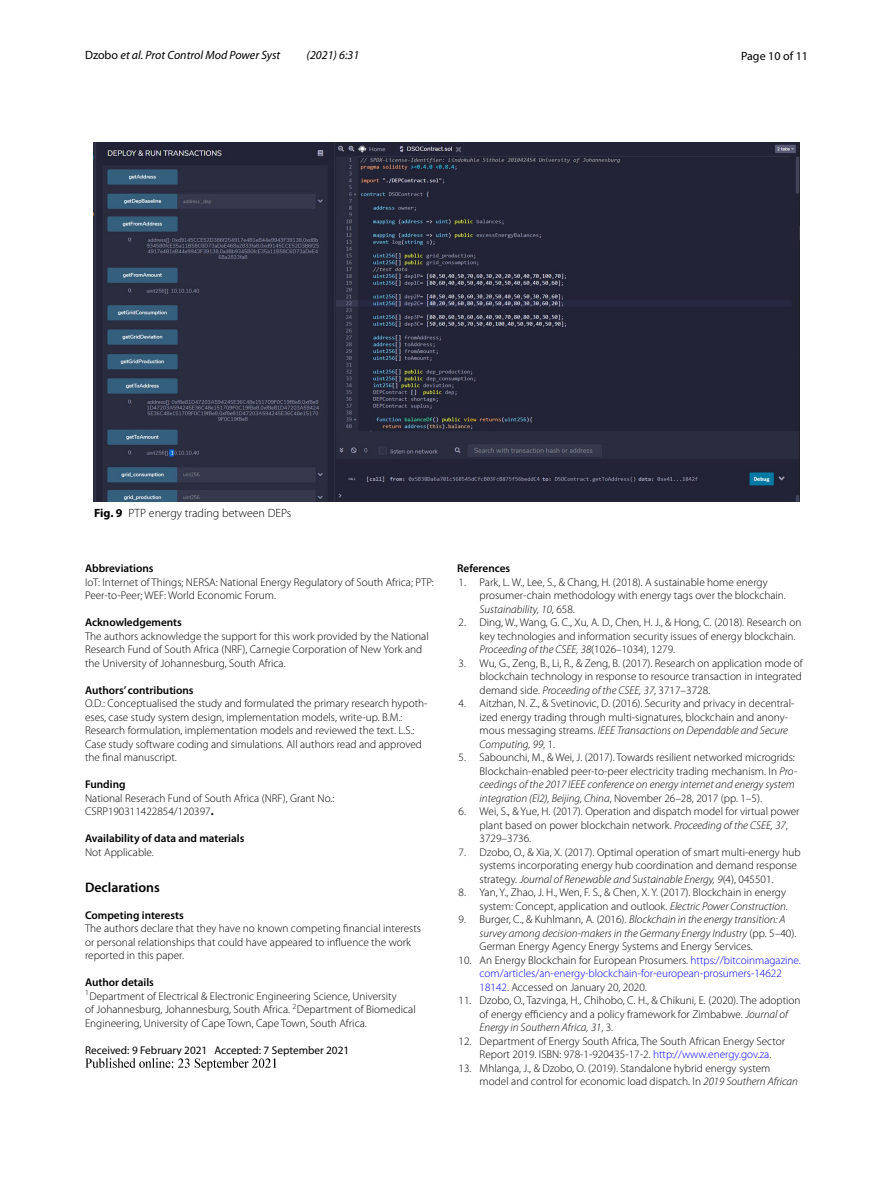
<style>
.page{position:relative;width:893px;height:1187px;background:#fff}
.page>*{position:absolute;margin:0;border:0;box-sizing:border-box;transform-origin:0 0}
.t1{font:600 13.8px "Myriad Pro";color:#000}
.t2{font:italic 12px "Myriad Pro";color:#000}
.t3{font:300 12px "Myriad Pro";color:#000}
.t4{font:12px "Myriad Pro";color:#000}
.t5{font:300 11.25px/13.5px "Myriad Pro";color:#000}
.t6{font:300 11.25px/13.5px "Myriad Pro";color:#00f}
.t7{font:600 11.25px "Myriad Pro";color:#000}
.t8{font:11.25px "Myriad Pro";color:#000}
.s1{font-style:normal}
.s2{font-weight:700}
.s3{font-weight:600}
.s4{font-style:italic}
.s5{color:#000}
.s6{color:#00f}
</style>
<div class="page">
<img style="left:85px;top:1058px;width:192px;height:13px">
<img style="left:94px;top:142px;width:706px;height:359px">
<p class="t2" style="left:85px;top:48px;width:197px"><span class="s1">Dzobo</span> et al. Prot Control Mod Power Syst</p>
<p class="t2" style="left:307px;top:48px;width:54px">(2021) 6:31</p>
<p class="t4" style="left:741px;top:48px;width:68px">Page 10 of 11</p>
<p class="t3" style="left:94px;top:506px;width:199px"><span class="s2">Fig. 9</span> PTP energy trading between DEPs</p>
<p class="t7" style="left:85px;top:561px;width:70px">Abbreviations</p>
<p class="t5" style="left:85px;top:575px;width:350px">IoT: Internet of Things; NERSA: National Energy Regulatory of South Africa; PTP:<br>Peer-to-Peer; WEF: World Economic Forum.</p>
<p class="t7" style="left:85px;top:615px;width:98px">Acknowledgements</p>
<p class="t5" style="left:85px;top:629px;width:345px">The authors acknowledge the support for this work provided by the National<br>Research Fund of South Africa (NRF), Carnegie Corporation of New York and the University of Johannesburg, South Africa.</p>
<p class="t7" style="left:85px;top:682px;width:110px">Authors’ contributions</p>
<p class="t5" style="left:85px;top:696px;width:344px">O.D.: Conceptualised the study and formulated the primary research hypoth&shy;eses, case study system design, implementation models, write-up. B.M.:<br>Research formulation, implementation models and reviewed the text. L.S.:<br>Case study software coding and simulations. All authors read and approved the final manuscript.</p>
<p class="t7" style="left:85px;top:777px;width:42px">Funding</p>
<p class="t5" style="left:85px;top:791px;width:251px">National Reserach Fund of South Africa (NRF), Grant No.:<br>CSRP190311422854/120397<span class="s2">.</span></p>
<p class="t7" style="left:85px;top:831px;width:161px">Availability of data and materials</p>
<p class="t5" style="left:85px;top:845px;width:70px">Not Applicable.</p>
<p class="t1" style="left:85px;top:878px;width:76px">Declarations</p>
<p class="t7" style="left:85px;top:907px;width:100px">Competing interests</p>
<p class="t5" style="left:85px;top:921px;width:337px">The authors declare that they have no known competing financial interests or personal relationships that could have appeared to influence the work reported in this paper.</p>
<p class="t5" style="left:85px;top:975px;width:332px"><span class="s3">Author details<br></span><sup>1</sup>Department of Electrical &amp; Electronic Engineering Science, University<br>of Johannesburg, Johannesburg, South Africa. <sup>2</sup>Department of Biomedical Engineering, University of Cape Town, Cape Town, South Africa.</p>
<p class="t8" style="left:85px;top:1043px;width:266px">Received: 9 February 2021 Accepted: 7 September 2021</p>
<p class="t7" style="left:457px;top:561px;width:55px">References</p>
<p class="t5" style="left:480px;top:575px;width:308px;text-indent:-21px">1. Park, L. W., Lee, S., &amp; Chang, H. (2018). A sustainable home energy prosumer-chain methodology with energy tags over the blockchain.<br><span class="s4">Sustainability, 10</span>, 658.</p>
<p class="t5" style="left:480px;top:615px;width:323px;text-indent:-21px">2. Ding, W., Wang, G. C., Xu, A. D., Chen, H. J., &amp; Hong, C. (2018). Research on key technologies and information security issues of energy blockchain.<br><span class="s4">Proceeding of the CSEE, 38</span>(1026–1034), 1279.</p>
<p class="t5" style="left:480px;top:656px;width:325px;text-align:justify;text-indent:-21px">3. Wu, G., Zeng, B., Li, R., &amp; Zeng, B. (2017). Research on application mode of blockchain technology in response to resource transaction in integrated demand side. <span class="s4">Proceeding of the CSEE, 37</span>, 3717–3728.</p>
<p class="t5" style="left:480px;top:696px;width:316px;text-indent:-21px">4. Aitzhan, N. Z., &amp; Svetinovic, D. (2016). Security and privacy in decentral&shy;ized energy trading through multi-signatures, blockchain and anony&shy;mous messaging streams. <span class="s4">IEEE Transactions on Dependable and Secure Computing, 99</span>, 1.</p>
<p class="t5" style="left:480px;top:750px;width:319px;text-indent:-21px">5. Sabounchi, M., &amp; Wei, J. (2017). Towards resilient networked microgrids:<br>Blockchain-enabled peer-to-peer electricity trading mechanism. In <span class="s4">Pro&shy;ceedings of the 2017 IEEE conference on energy internet and energy system integration (EI2), Beijing, China</span>, November 26–28, 2017 (pp. 1–5).</p>
<p class="t5" style="left:480px;top:804px;width:321px;text-indent:-21px">6. Wei, S., &amp; Yue, H. (2017). Operation and dispatch model for virtual power plant based on power blockchain network. <span class="s4">Proceeding of the CSEE, 37</span>,<br>3729–3736.</p>
<p class="t5" style="left:480px;top:845px;width:322px;text-indent:-21px">7. Dzobo, O., &amp; Xia, X. (2017). Optimal operation of smart multi-energy hub systems incorporating energy hub coordination and demand response strategy. <span class="s4">Journal of Renewable and Sustainable Energy, 9</span>(4), 045501.</p>
<p class="t5" style="left:459px;top:885px;width:331px;text-align:right">8. Yan, Y., Zhao, J. H., Wen, F. S., &amp; Chen, X. Y. (2017). Blockchain in energy system: Concept, application and outlook. <span class="s4">Electric Power Construction</span>.</p>
<p class="t5" style="left:480px;top:912px;width:318px;text-indent:-21px">9. Burger, C., &amp; Kuhlmann, A. (2016). <span class="s4">Blockchain in the energy transition: A survey among decision-makers in the Germany Energy Industry</span> (pp. 5–40).<br>German Energy Agency Energy Systems and Energy Services.</p>
<p class="t6" style="left:480px;top:953px;width:323px;text-indent:-21px"><span class="s5">10. An Energy Blockchain for European Prosumers.</span> https://bitcoinmagazine. com/articles/an-energy-blockchain-for-european-prosumers-14622<br>18142<span class="s5">. Accessed on January 20, 2020.</span></p>
<p class="t5" style="left:480px;top:993px;width:323px;text-indent:-21px">11. Dzobo, O., Tazvinga, H., Chihobo, C. H., &amp; Chikuni, E. (2020). The adoption of energy efficiency and a policy framework for Zimbabwe. <span class="s4">Journal of<br>Energy in Southern Africa, 31</span>, 3.</p>
<p class="t5" style="left:480px;top:1034px;width:307px;text-indent:-21px">12. Department of Energy South Africa, The South African Energy Sector<br>Report 2019. ISBN: 978-1-920435-17-2. <span class="s6">http://www.energy.gov.za</span>.</p>
<p class="t5" style="left:480px;top:1061px;width:320px;text-indent:-21px">13. Mhlanga, J., &amp; Dzobo, O. (2019). Standalone hybrid energy system model and control for economic load dispatch. In <span class="s4">2019 Southern African</span></p>
</div>
